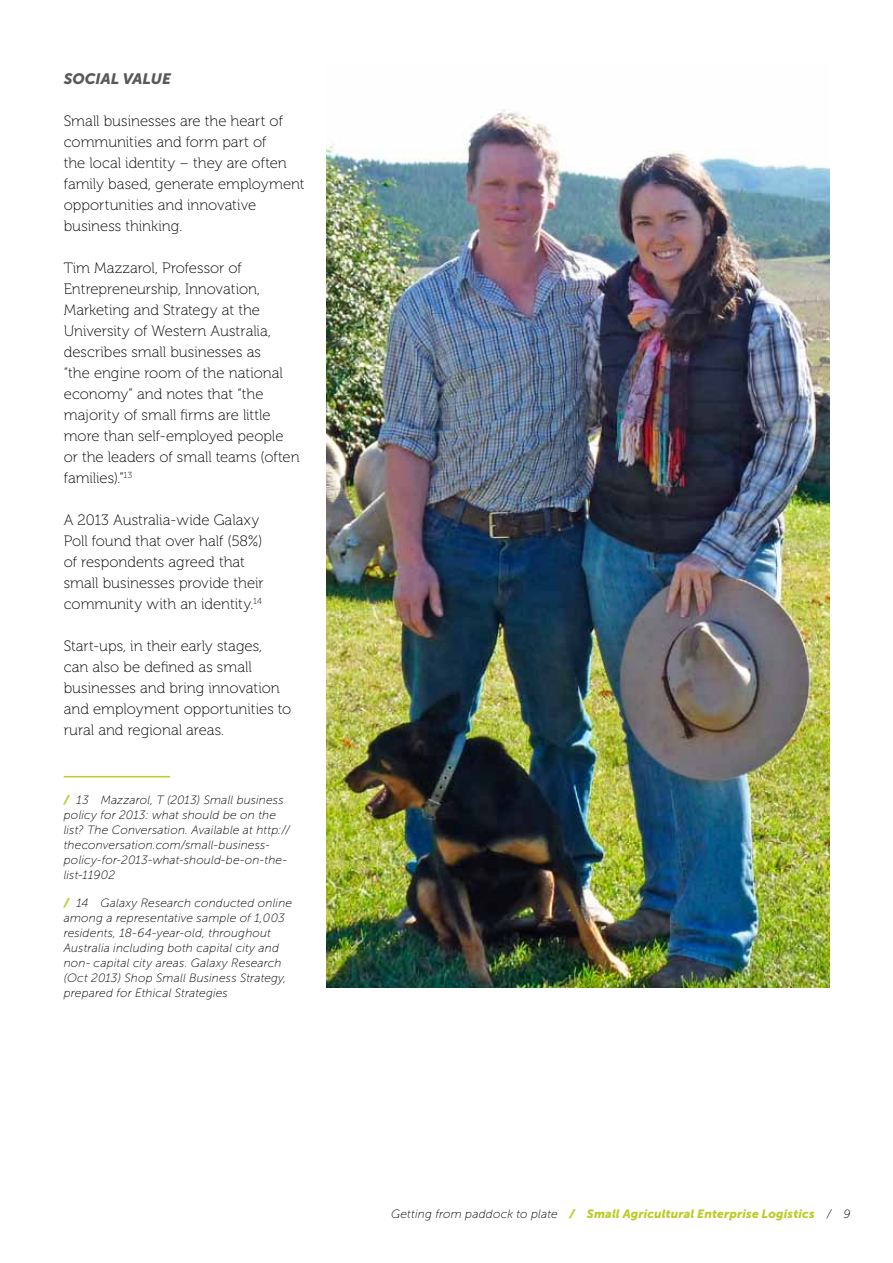
<style>
.page{position:relative;width:893px;height:1263px;background:#fff}
.page>*{position:absolute;margin:0;border:0;box-sizing:border-box;transform-origin:0 0}
.t1{font:15px/21px "Museo 100";color:#000}
.t2{font:italic 15px "Museo Sans 900";color:#58595b}
.t3{font:italic 12px/15px "Museo Sans 100";letter-spacing:.01em;color:#000}
.t4{font:italic 12px "Museo Sans 900";letter-spacing:.01em;color:#bdcb2a}
.s1{font-family:"Museo Sans 900";color:#bdcb2a}
.s2{font-family:"Museo Sans 100";color:#000}
</style>
<div class="page">
<hr style="left:64px;top:776px;width:106px;height:1px;background:#bdcb2a">
<img style="left:326px;top:109px;width:503px;height:878px">
<p class="t2" style="left:64px;top:70px;width:108px">Social val ue</p>
<p class="t1" style="left:64px;top:111px;width:242px">Small businesses are the heart of communities and form part of<br>the local identity – they are often family based, generate employment opportunities and innovative business thinking.</p>
<p class="t1" style="left:64px;top:258px;width:237px">Tim Mazzarol, Professor of<br>Entrepreneurship, Innovation,<br>Marketing and Strategy at the<br>University of Western Australia, describes small businesses as<br>“the engine room of the national economy” and notes that “the majority of small firms are little more than self-employed people or the leaders of small teams (often families).”<sup>13</sup></p>
<p class="t1" style="left:64px;top:510px;width:201px">A 2013 Australia-wide Galaxy<br>Poll found that over half (58%) of respondents agreed that small businesses provide their community with an identity.<sup>14</sup></p>
<p class="t1" style="left:64px;top:636px;width:229px">Start-ups, in their early stages,<br>can also be defined as small businesses and bring innovation and employment opportunities to rural and regional areas.</p>
<p class="t3" style="left:64px;top:793px;width:228px"><span class="s1">/</span> 13 Mazzarol, T (2013) Small business policy for 2013: what should be on the list? The Conversation. Available at http:// theconversation.com/small-business&shy;policy-for-2013-what-should-be-on-the&shy;list-11902</p>
<p class="t3" style="left:64px;top:896px;width:230px"><span class="s1">/</span> 14 Galaxy Research conducted online among a representative sample of 1,003 residents, 18-64-year-old, throughout Australia including both capital city and non- capital city areas. Galaxy Research (Oct 2013) Shop Small Business Strategy, prepared for Ethical Strategies</p>
<p class="t4" style="left:391px;top:1207px;width:461px"><span class="s2">Getting from paddock to plate</span> / Small Agricultural Enterprise Logistics <span class="s2">/ 9</span></p>
</div>
